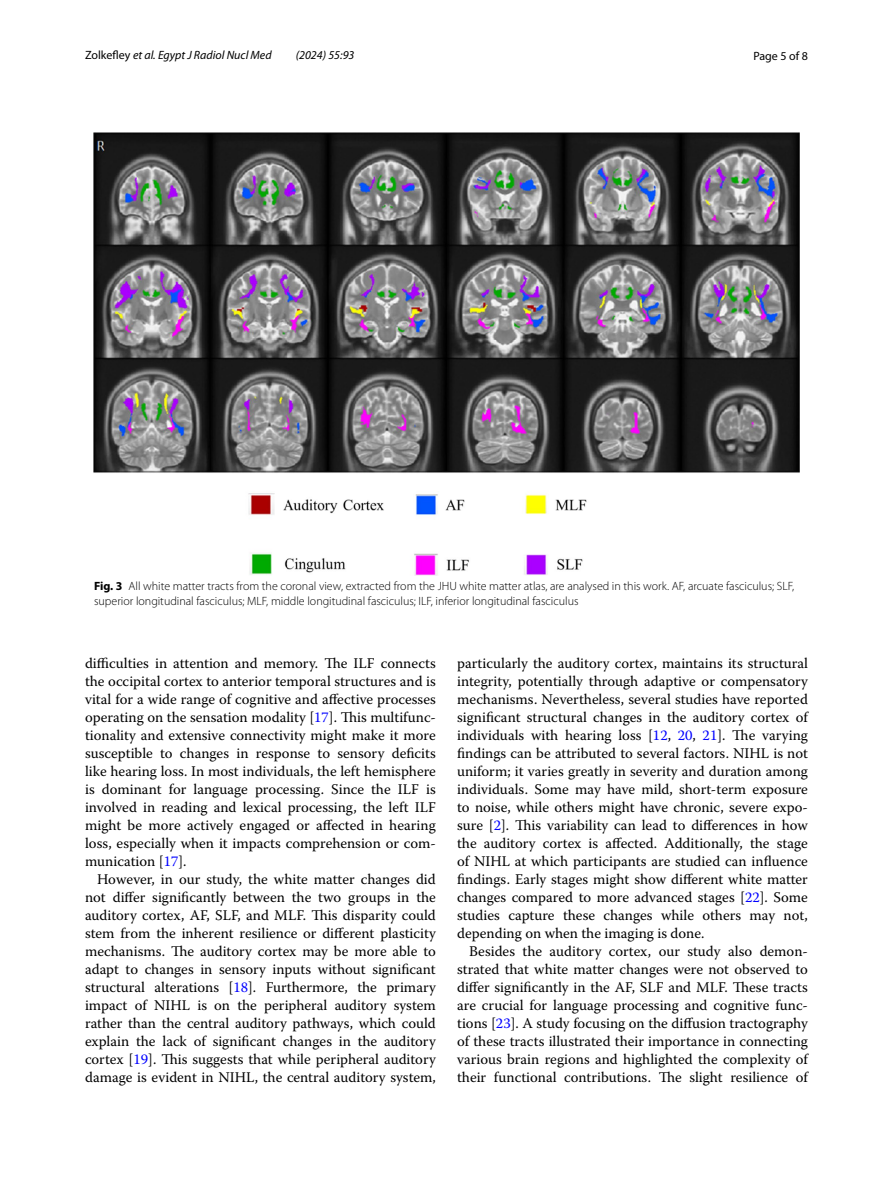
<style>
.page{position:relative;width:893px;height:1187px;background:#fff}
.page>*{position:absolute;margin:0;border:0;box-sizing:border-box;transform-origin:0 0}
.t1{font:14.7px/18px "Warnock Pro";color:#000;text-align:justify}
.t2{font:300 12px/15px "Myriad Pro";color:#000}
.t3{font:italic 12px "Myriad Pro";color:#000}
.t4{font:12px "Myriad Pro";color:#000}
.s1{font-style:normal}
.s2{font-weight:700}
.s3{color:#00f}
</style>
<div class="page">
<img style="left:94px;top:133px;width:705px;height:442px">
<p class="t3" style="left:85px;top:48px;width:188px"><span class="s1">Zolkefley</span> et al. Egypt J Radiol Nucl Med</p>
<p class="t3" style="left:296px;top:48px;width:60px">(2024) 55:93</p>
<p class="t4" style="left:753px;top:48px;width:56px">Page 5 of 8</p>
<p class="t2" style="left:94px;top:579px;width:702px"><span class="s2">Fig. 3</span> All white matter tracts from the coronal view, extracted from the JHU white matter atlas, are analysed in this work. AF, arcuate fasciculus; SLF, superior longitudinal fasciculus; MLF, middle longitudinal fasciculus; ILF, inferior longitudinal fasciculus</p>
<p class="t1" style="left:85px;top:653px;width:352px">difficulties in attention and memory. The ILF connects the occipital cortex to anterior temporal structures and is vital for a wide range of cognitive and affective processes operating on the sensation modality [<span class="s3">17</span>]. This multifunc&shy;tionality and extensive connectivity might make it more susceptible to changes in response to sensory deficits like hearing loss. In most individuals, the left hemisphere is dominant for language processing. Since the ILF is involved in reading and lexical processing, the left ILF might be more actively engaged or affected in hearing loss, especially when it impacts comprehension or com&shy;munication [<span class="s3">17</span>].</p>
<p class="t1" style="left:85px;top:869px;width:352px;text-indent:12px">However, in our study, the white matter changes did not differ significantly between the two groups in the auditory cortex, AF, SLF, and MLF. This disparity could stem from the inherent resilience or different plasticity mechanisms. The auditory cortex may be more able to adapt to changes in sensory inputs without significant structural alterations [<span class="s3">18</span>]. Furthermore, the primary impact of NIHL is on the peripheral auditory system rather than the central auditory pathways, which could explain the lack of significant changes in the auditory cortex [<span class="s3">19</span>]. This suggests that while peripheral auditory damage is evident in NIHL, the central auditory system,</p>
<p class="t1" style="left:457px;top:653px;width:352px">particularly the auditory cortex, maintains its structural integrity, potentially through adaptive or compensatory mechanisms. Nevertheless, several studies have reported significant structural changes in the auditory cortex of individuals with hearing loss [<span class="s3">12</span>, <span class="s3">20</span>, <span class="s3">21</span>]. The varying findings can be attributed to several factors. NIHL is not uniform; it varies greatly in severity and duration among individuals. Some may have mild, short-term exposure to noise, while others might have chronic, severe expo&shy;sure [<span class="s3">2</span>]. This variability can lead to differences in how the auditory cortex is affected. Additionally, the stage of NIHL at which participants are studied can influence findings. Early stages might show different white matter changes compared to more advanced stages [<span class="s3">22</span>]. Some studies capture these changes while others may not, depending on when the imaging is done.</p>
<p class="t1" style="left:457px;top:941px;width:352px;text-indent:12px">Besides the auditory cortex, our study also demon&shy;strated that white matter changes were not observed to differ significantly in the AF, SLF and MLF. These tracts are crucial for language processing and cognitive func&shy;tions [<span class="s3">23</span>]. A study focusing on the diffusion tractography of these tracts illustrated their importance in connecting various brain regions and highlighted the complexity of their functional contributions. The slight resilience of</p>
</div>
